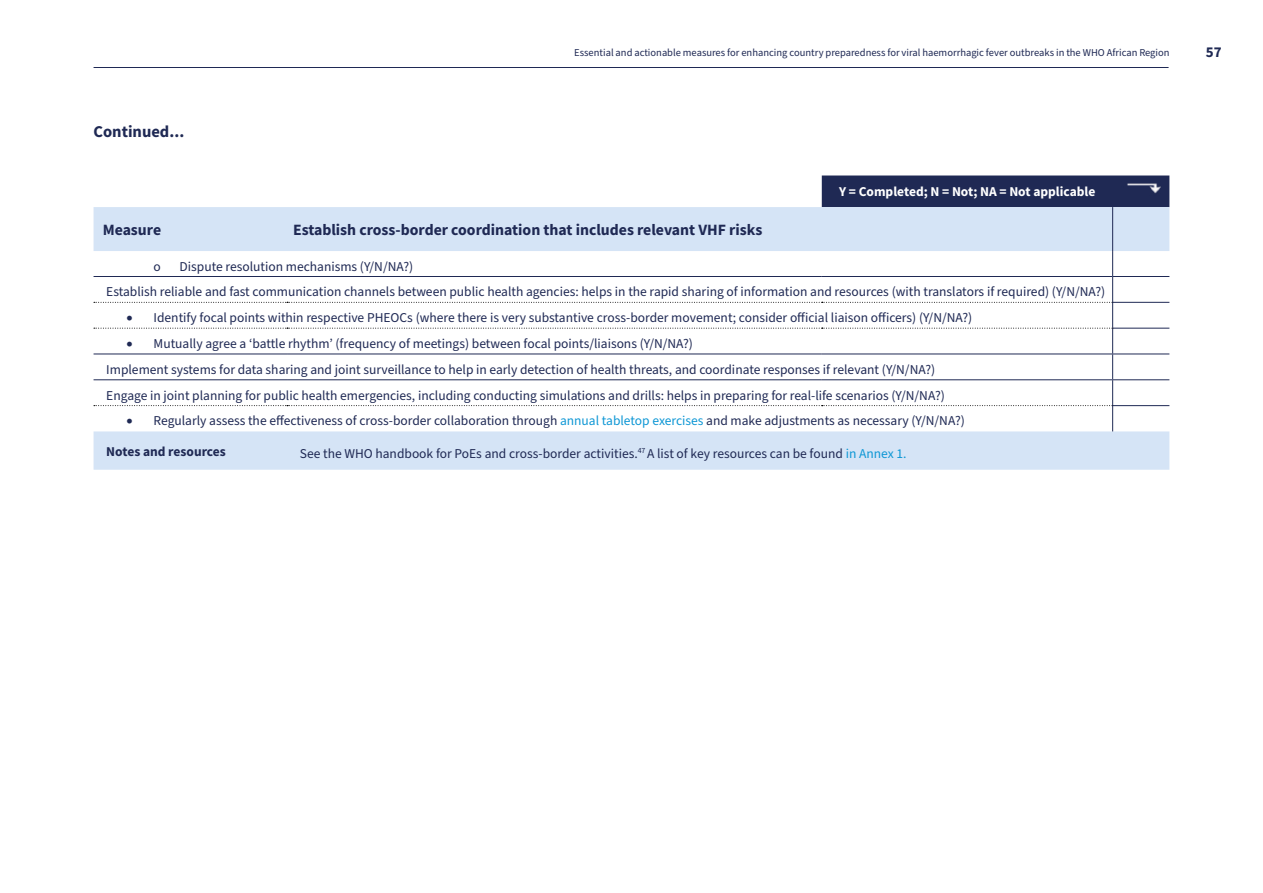
<style>
.page{position:relative;width:1263px;height:893px;background:#fff}
.page>*{position:absolute;margin:0;border:0;box-sizing:border-box;transform-origin:0 0}
.t1{font:700 16.5px "Source Sans Pro";color:#1f2954}
.t2{font:700 15.75px "Source Sans Pro";color:#1f2954}
.t3{font:700 15px "Source Sans Pro";color:#1f2954}
.t4{font:13.5px/25.8px "Source Sans Pro";color:#1f2954}
.t5{font:700 13.5px "Source Sans Pro";color:#fff}
.t6{font:700 13.5px "Source Sans Pro";color:#1f2954}
.t7{font:10.5px "Source Sans Pro";color:#1f2954}
.s1{color:#0e97d5}
</style>
<div class="page">
<hr style="left:94px;top:67px;width:1074px;height:1px;background:#1f2954">
<div style="left:822px;top:176px;width:347px;height:31px;background:#1f2954"></div>
<svg style="left:94px;top:207px;width:1075px;height:263px;background:#d8e6f6"></svg>
<hr style="left:1112px;top:328px;width:57px;height:1px;background:#1f2954">
<hr style="left:1113px;top:354px;width:56px;height:1px;background:#1f2954">
<hr style="left:1113px;top:276px;width:56px;height:1px;background:#1f2954">
<hr style="left:1112px;top:302px;width:57px;height:1px;background:#1f2954">
<hr style="left:1113px;top:379px;width:56px;height:1px;background:#1f2954">
<svg style="left:94px;top:251px;width:1019px;height:180px"></svg>
<hr style="left:1112px;top:405px;width:57px;height:1px;background:#1f2954">
<hr style="left:1112px;top:207px;width:1px;height:44px;background:#1f2954">
<img style="left:1122px;top:182px;width:38px;height:14px">
<p class="t1" style="left:94px;top:120px;width:92px">Continued...</p>
<p class="t7" style="left:574px;top:46px;width:597px">Essential and actionable measures for enhancing country preparedness for viral haemorrhagic fever outbreaks in the WHO African Region</p>
<p class="t3" style="left:1206px;top:42px;width:17px">57</p>
<p class="t5" style="left:839px;top:183px;width:258px">Y = Completed; N = Not; NA = Not applicable</p>
<p class="t2" style="left:103px;top:219px;width:60px">Measure</p>
<p class="t2" style="left:293px;top:219px;width:471px">Establish cross-border coordination that includes relevant VHF risks</p>
<p class="t4" style="left:153px;top:254px;width:9px">o</p>
<p class="t4" style="left:106px;top:254px;width:1000px;text-indent:73px">Dispute resolution mechanisms (Y/N/NA?)<br>Establish reliable and fast communication channels between public health agencies: helps in the rapid sharing of information and resources (with translators if required) (Y/N/NA?)</p>
<p class="t4" style="left:127px;top:305px;width:847px">• Identify focal points within respective PHEOCs (where there is very substantive cross-border movement; consider official liaison officers) (Y/N/NA?)</p>
<p class="t4" style="left:106px;top:331px;width:840px;text-indent:20px">• Mutually agree a ‘battle rhythm’ (frequency of meetings) between focal points/liaisons (Y/N/NA?)<br>Implement systems for data sharing and joint surveillance to help in early detection of health threats, and coordinate responses if relevant (Y/N/NA?)<br>Engage in joint planning for public health emergencies, including conducting simulations and drills: helps in preparing for real-life scenarios (Y/N/NA?)</p>
<p class="t4" style="left:127px;top:408px;width:840px">• Regularly assess the effectiveness of cross-border collaboration through <span class="s1">annual tabletop exercises</span> and make adjustments as necessary (Y/N/NA?)</p>
<p class="t6" style="left:106px;top:442px;width:121px">Notes and resources</p>
<p class="t4" style="left:300px;top:441px;width:608px">See the WHO handbook for PoEs and cross-border activities.<sup>47</sup> A list of key resources can be found <span class="s1">in Annex 1.</span></p>
</div>
